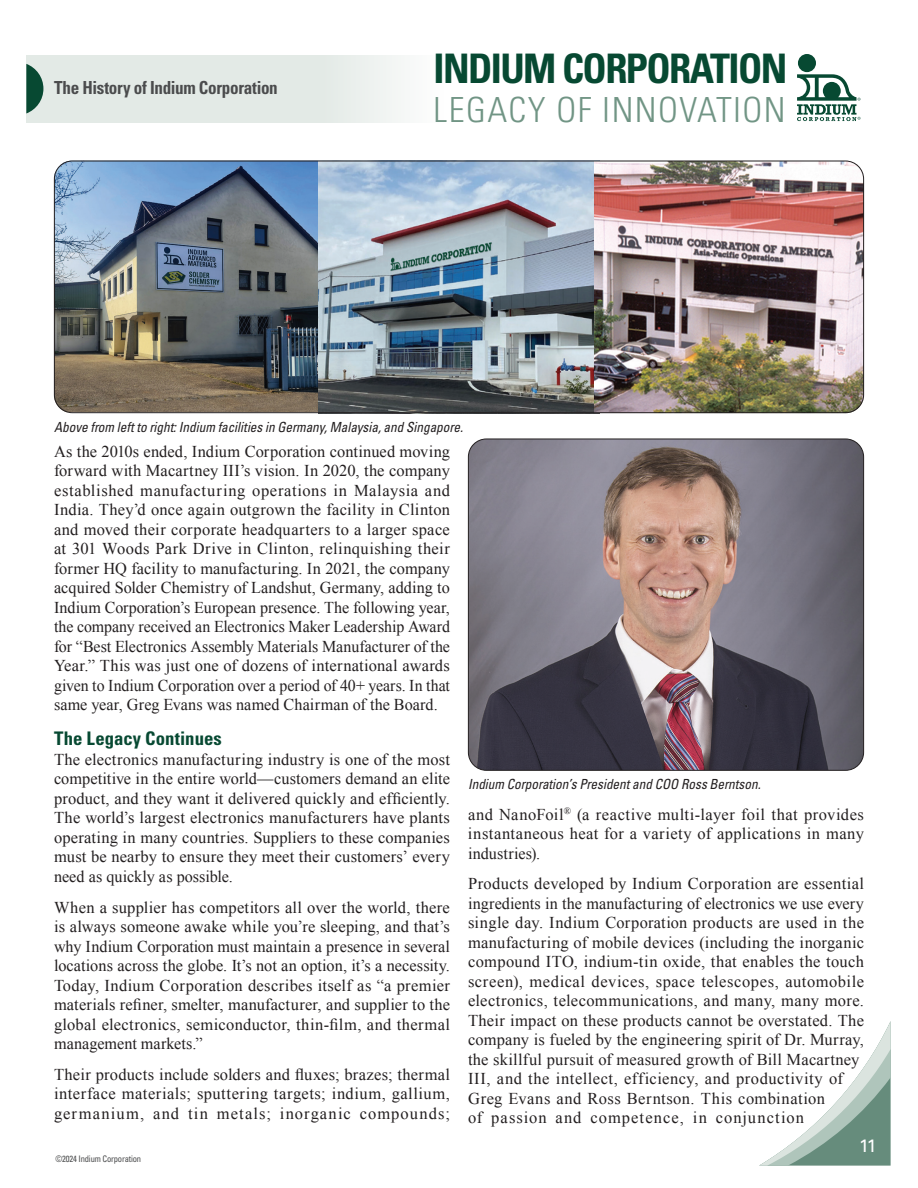
<style>
.page{position:relative;width:918px;height:1188px;background:#fff}
.page>*{position:absolute;margin:0;border:0;box-sizing:border-box;transform-origin:0 0}
.t1{font:700 condensed 40.65px "Univers LT Std";letter-spacing:-.04em;color:#074932}
.t2{font:300 condensed 34.65px "Univers LT Std";letter-spacing:.04em;color:#719585}
.t3{font:700 condensed 18.75px "Univers LT Std";color:#074932}
.t4{font:700 condensed 18px "Univers LT Std";letter-spacing:-.02em;color:#4b4c4d;scale:.95 1}
.t5{font:18px "Univers LT Std";color:#fff}
.t6{font:16.5px/19.5px "Times New Roman";letter-spacing:.02em;color:#231f20;text-align:justify}
.t7{font:italic condensed 13.95px "Univers LT Std";color:#231f20;scale:.95 1}
.t8{font:condensed 9px "Univers LT Std";letter-spacing:-.02em;color:#4b4c4d;scale:.95 1}
</style>
<div class="page">
<svg style="left:759px;top:1021px;width:132px;height:145px"></svg>
<div style="left:26px;top:55px;width:418px;height:67px;background:linear-gradient(to right,#dde6e1,#f0f4f2)"></div>
<svg style="left:26px;top:64px;width:17px;height:50px"></svg>
<svg style="left:797px;top:74px;width:64px;height:47px"></svg>
<div style="left:798px;top:54px;width:18px;height:18px;background:#074932;border-radius:50%"></div>
<img style="left:54px;top:161px;width:264px;height:251px">
<img style="left:318px;top:163px;width:276px;height:248px">
<img style="left:594px;top:161px;width:270px;height:252px">
<img style="left:468px;top:439px;width:396px;height:331px">
<div style="left:468px;top:439px;width:396px;height:332px;border:1px solid #231f20;border-radius:18px"></div>
<p class="t4" style="left:54px;top:77px;width:237px">The History of Indium Corporation</p>
<h1 class="t1" style="left:434px;top:44px;width:355px">INDIUM CORPORATION</h1>
<h2 class="t2" style="left:434px;top:89px;width:354px">LEGACY OF INNOVATION</h2>
<p class="t7" style="left:54px;top:418px;width:432px">Above from left to right: Indium facilities in Germany, Malaysia, and Singapore.</p>
<p class="t6" style="left:54px;top:441px;width:398px">As the 2010s ended, Indium Corporation continued moving forward with Macartney III’s vision. In 2020, the company established manufacturing operations in Malaysia and India. They’d once again outgrown the facility in Clinton and moved their corporate headquarters to a larger space at 301 Woods Park Drive in Clinton, relinquishing their former HQ facility to manufacturing. In 2021, the company acquired Solder Chemistry of Landshut, Germany, adding to Indium Corporation’s European presence. The following year, the company received an Electronics Maker Leadership Award for “Best Electronics Assembly Materials Manufacturer of the Year.” This was just one of dozens of international awards given to Indium Corporation over a period of 40+ years. In that same year, Greg Evans was named Chairman of the Board.</p>
<p class="t3" style="left:54px;top:727px;width:169px">The Legacy Continues</p>
<p class="t6" style="left:54px;top:749px;width:398px">The electronics manufacturing industry is one of the most competitive in the entire world—customers demand an elite product, and they want it delivered quickly and efficiently.<br>The world’s largest electronics manufacturers have plants operating in many countries. Suppliers to these companies must be nearby to ensure they meet their customers’ every need as quickly as possible.</p>
<p class="t6" style="left:54px;top:897px;width:398px">When a supplier has competitors all over the world, there is always someone awake while you’re sleeping, and that’s why Indium Corporation must maintain a presence in several locations across the globe. It’s not an option, it’s a necessity.<br>Today, Indium Corporation describes itself as “a premier materials refiner, smelter, manufacturer, and supplier to the global electronics, semiconductor, thin-film, and thermal management markets.”</p>
<p class="t6" style="left:54px;top:1064px;width:398px">Their products include solders and fluxes; brazes; thermal interface materials; sputtering targets; indium, gallium, germanium, and tin metals; inorganic compounds;</p>
<p class="t8" style="left:56px;top:1153px;width:92px">©2024 Indium Corporation</p>
<p class="t7" style="left:468px;top:776px;width:310px">Indium Corporation’s President and COO Ross Berntson.</p>
<p class="t6" style="left:468px;top:804px;width:398px">and NanoFoil<sup>®</sup> (a reactive multi-layer foil that provides instantaneous heat for a variety of applications in many industries).</p>
<p class="t6" style="left:468px;top:874px;width:398px;text-align:left">Products developed by Indium Corporation are essential ingredients in the manufacturing of electronics we use every single day. Indium Corporation products are used in the manufacturing of mobile devices (including the inorganic compound ITO, indium-tin oxide, that enables the touch screen), medical devices, space telescopes, automobile electronics, telecommunications, and many, many more.<br>Their impact on these products cannot be overstated. The company is fueled by the engineering spirit of Dr. Murray, the skillful pursuit of measured growth of Bill Macartney III, and the intellect, efficiency, and productivity of Greg Evans and Ross Berntson. This combination<br>of passion and competence, in conjunction</p>
<p class="t5" style="left:859px;top:1135px;width:19px">11</p>
</div>
